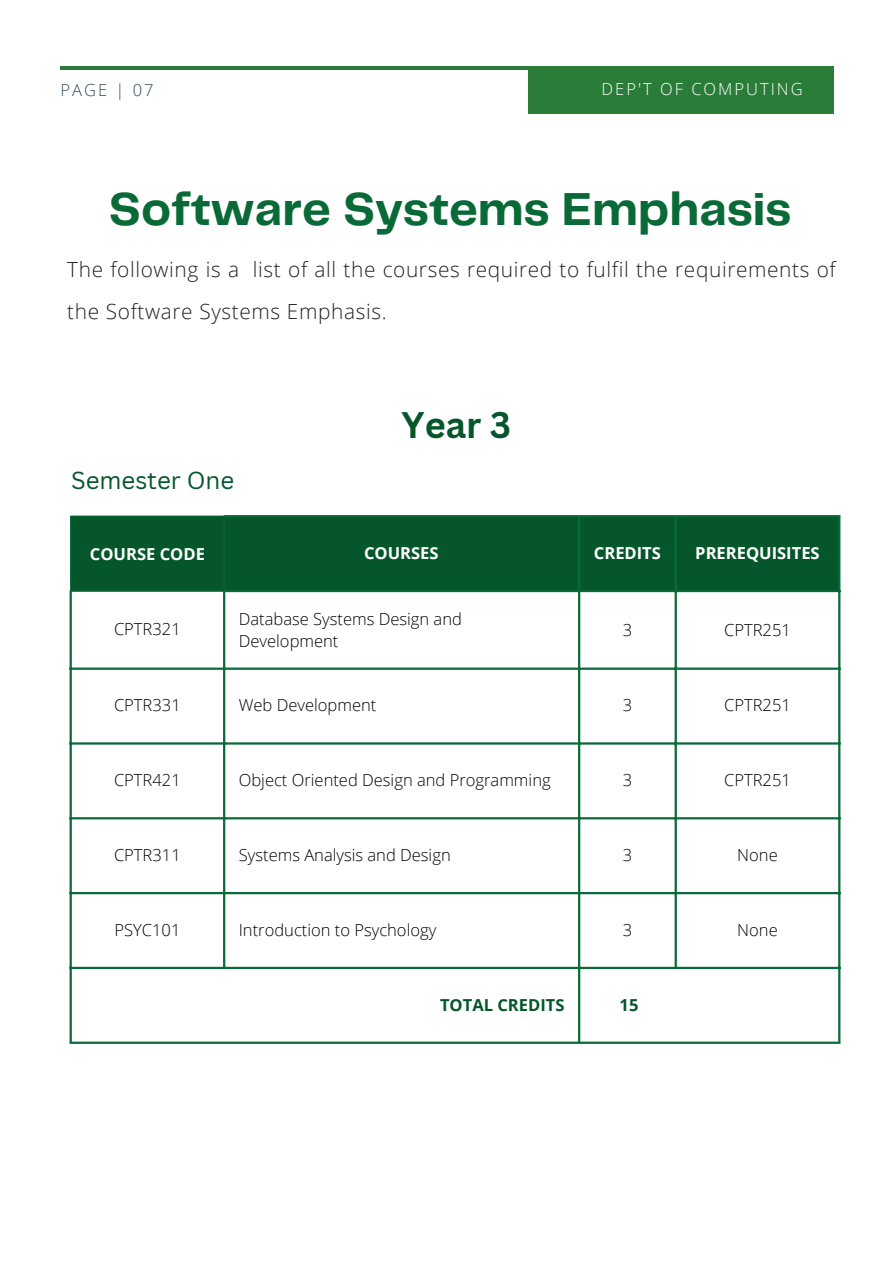
<style>
.page{position:relative;width:894px;height:1264px;background:#fff}
.page>*{position:absolute;margin:0;border:0;box-sizing:border-box;transform-origin:0 0}
.t1{font:700 48px "Telegraf";color:#0a6a37}
.t2{font:700 36px "Canva Sans";color:#05572b}
.t3{font:24px "Canva Sans";color:#05572b}
.t4{font:300 20.85px/41.7px "Open Sans";letter-spacing:.03em;color:#222}
.t5{font:300 16.5px/22.5px "Open Sans";color:#000}
.t6{font:700 16.5px "Open Sans";color:#fff}
.t7{font:300 16.5px "Open Sans";letter-spacing:.12em;color:#fff}
.t8{font:700 16.5px "Open Sans";color:#05572b}
.t9{font:300 16.5px "Open Sans";letter-spacing:.12em;color:#364d62}
</style>
<div class="page">
<hr style="left:61px;top:66px;width:770px;height:4px;background:#2a7d39">
<div style="left:528px;top:66px;width:304px;height:47px;background:#2a7d39"></div>
<div style="left:71px;top:517px;width:767px;height:73px;background:#05572b"></div>
<hr style="left:70px;top:517px;width:1px;height:73px;background:#0a6a37">
<hr style="left:223px;top:517px;width:2px;height:73px;background:#0a6a37">
<hr style="left:70px;top:515px;width:153px;height:2px;background:#0a6a37">
<hr style="left:72px;top:590px;width:151px;height:1px;background:#0a6a37">
<hr style="left:70px;top:590px;width:2px;height:451px;background:#0a6a37">
<hr style="left:223px;top:592px;width:2px;height:374px;background:#0a6a37">
<hr style="left:578px;top:517px;width:2px;height:524px;background:#0a6a37">
<hr style="left:674px;top:517px;width:2px;height:449px;background:#0a6a37">
<hr style="left:838px;top:517px;width:2px;height:524px;background:#0a6a37">
<hr style="left:223px;top:515px;width:617px;height:2px;background:#0a6a37">
<hr style="left:223px;top:590px;width:617px;height:2px;background:#0a6a37">
<hr style="left:70px;top:667px;width:770px;height:2px;background:#0a6a37">
<hr style="left:70px;top:742px;width:770px;height:2px;background:#0a6a37">
<hr style="left:70px;top:817px;width:770px;height:2px;background:#0a6a37">
<hr style="left:70px;top:892px;width:770px;height:2px;background:#0a6a37">
<hr style="left:70px;top:966px;width:770px;height:3px;background:#0a6a37">
<hr style="left:70px;top:1041px;width:770px;height:2px;background:#0a6a37">
<p class="t9" style="left:61px;top:79px;width:94px">PAGE | 07</p>
<p class="t7" style="left:601px;top:78px;width:202px">DEP'T OF COMPUTING</p>
<p class="t1" style="left:109px;top:189px;width:683px">Software Systems Emphasis</p>
<p class="t4" style="left:67px;top:248px;width:769px">The following is a list of all the courses required to fulfil the requirements of the Software Systems Emphasis.</p>
<p class="t3" style="left:71px;top:463px;width:165px">Semester One</p>
<p class="t2" style="left:401px;top:399px;width:111px">Year 3</p>
<p class="t6" style="left:90px;top:542px;width:116px">COURSE CODE</p>
<p class="t6" style="left:364px;top:541px;width:76px">COURSES</p>
<p class="t6" style="left:593px;top:541px;width:69px">CREDITS</p>
<p class="t6" style="left:695px;top:541px;width:126px">PREREQUISITES</p>
<h1 class="t5" style="left:114px;top:618px;width:68px">CPTR321</h1>
<h4 class="t5" style="left:239px;top:607px;width:225px">Database Systems Design and<br>Development</h4>
<h2 class="t5" style="left:622px;top:618px;width:11px">3</h2>
<h3 class="t5" style="left:724px;top:618px;width:68px">CPTR251</h3>
<p class="t5" style="left:114px;top:693px;width:68px">CPTR331</p>
<p class="t5" style="left:239px;top:693px;width:139px">Web Development</p>
<p class="t5" style="left:622px;top:693px;width:11px">3</p>
<p class="t5" style="left:724px;top:693px;width:68px">CPTR251</p>
<p class="t5" style="left:114px;top:768px;width:68px">CPTR421</p>
<p class="t5" style="left:239px;top:768px;width:313px">Object Oriented Design and Programming</p>
<p class="t5" style="left:622px;top:768px;width:11px">3</p>
<p class="t5" style="left:724px;top:768px;width:68px">CPTR251</p>
<p class="t5" style="left:114px;top:843px;width:68px">CPTR311</p>
<p class="t5" style="left:239px;top:843px;width:213px">Systems Analysis and Design</p>
<p class="t5" style="left:622px;top:843px;width:11px">3</p>
<p class="t5" style="left:737px;top:843px;width:42px">None</p>
<p class="t5" style="left:114px;top:918px;width:67px">PSYC101</p>
<p class="t5" style="left:239px;top:918px;width:199px">Introduction to Psychology</p>
<p class="t5" style="left:622px;top:918px;width:11px">3</p>
<p class="t5" style="left:737px;top:918px;width:42px">None</p>
<p class="t8" style="left:440px;top:993px;width:126px">TOTAL CREDITS</p>
<p class="t8" style="left:619px;top:993px;width:20px">15</p>
</div>
